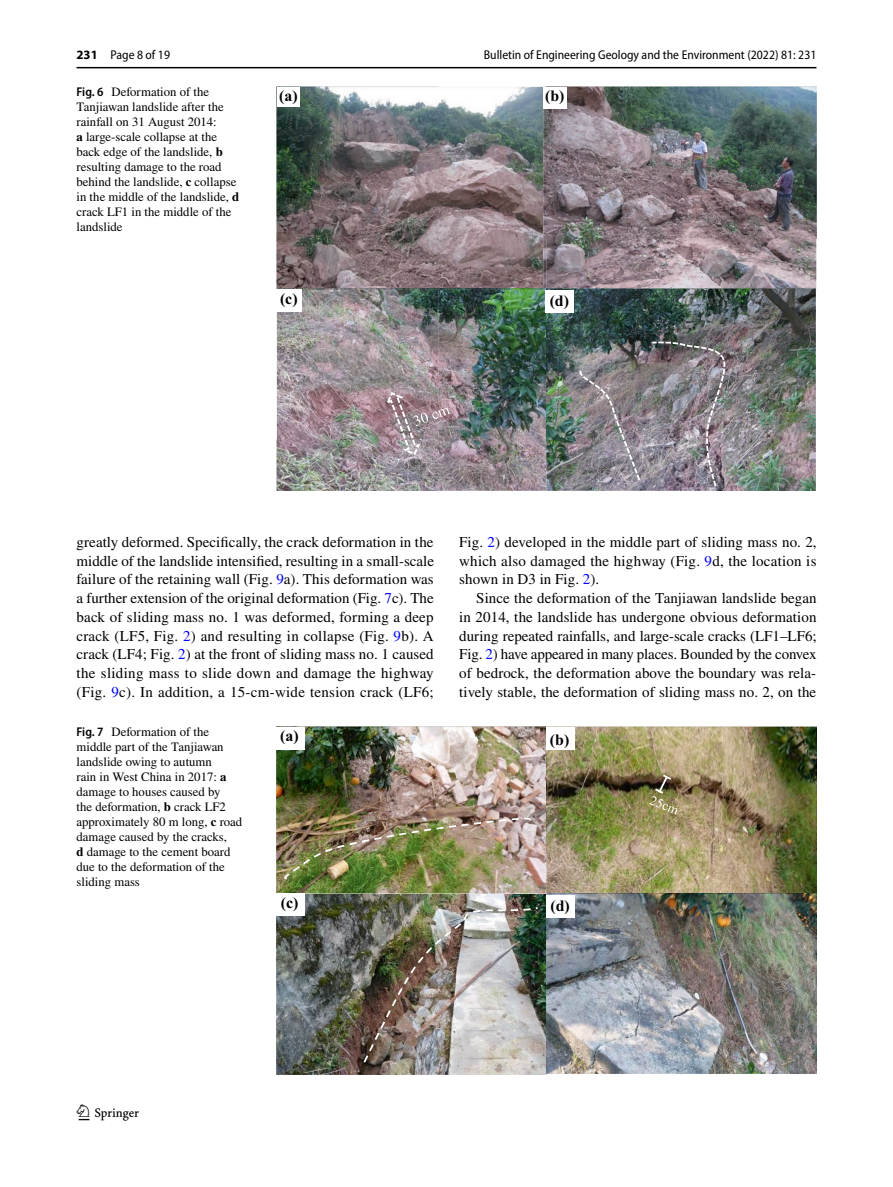
<style>
.page{position:relative;width:893px;height:1187px;background:#fff}
.page>*{position:absolute;margin:0;border:0;box-sizing:border-box;transform-origin:0 0}
.t1{font:22.5px "Springnew Regular 2";color:#000}
.t2{font:700 15.9px "Times New Roman";color:#000}
.t3{font:15.9px "Times New Roman PS Bold MT2";color:#000}
.t4{font:15px/18.8px "STIX";letter-spacing:.015em;color:#000;text-align:justify}
.t5{font:12.75px/15px "STIX";color:#000}
.t6{font:semi-condensed 12.75px "Myriad Pro";color:#000}
.s1{font-weight:700;font-stretch:normal}
.s2{font-family:"Myriad Pro";font-weight:600;font-stretch:semi-condensed}
.s3{font-weight:700}
.s4{color:#00f}
</style>
<div class="page">
<hr style="left:77px;top:67px;width:739px;height:1px;background:#000">
<img style="left:277px;top:87px;width:269px;height:404px">
<img style="left:543px;top:87px;width:273px;height:202px">
<div style="left:277px;top:87px;width:22px;height:19px;background:#fff"></div>
<div style="left:543px;top:87px;width:24px;height:21px;background:#fff"></div>
<img style="left:301px;top:289px;width:245px;height:1px">
<div style="left:276px;top:289px;width:25px;height:22px;background:#fff"></div>
<img style="left:546px;top:289px;width:269px;height:202px">
<div style="left:546px;top:290px;width:28px;height:23px;background:#fff"></div>
<img style="left:451px;top:396px;width:10px;height:36px">
<svg style="left:385px;top:390px;width:66px;height:66px;background:#a29097"></svg>
<img style="left:576px;top:340px;width:152px;height:148px">
<img style="left:276px;top:726px;width:540px;height:347px">
<div style="left:277px;top:727px;width:28px;height:22px;background:#fff"></div>
<div style="left:547px;top:727px;width:28px;height:23px;background:#fff"></div>
<div style="left:277px;top:893px;width:28px;height:22px;background:#fff"></div>
<img style="left:283px;top:815px;width:250px;height:65px">
<svg style="left:649px;top:773px;width:28px;height:41px"></svg>
<img style="left:546px;top:893px;width:270px;height:1px">
<div style="left:547px;top:895px;width:28px;height:22px;background:#fff"></div>
<img style="left:362px;top:905px;width:178px;height:159px">
<p class="t6" style="left:77px;top:48px;width:95px"><span class="s1">231</span> Page 8 of 19</p>
<p class="t6" style="left:484px;top:48px;width:334px">Bulletin of Engineering Geology and the Environment (2022) 81: 231</p>
<p class="t5" style="left:77px;top:85px;width:164px"><span class="s2">Fig. 6</span> Deformation of the<br>Tanjiawan landslide after the rainfall on 31 August 2014:<br><span class="s3">a</span> large-scale collapse at the back edge of the landslide, <span class="s3">b </span>resulting damage to the road behind the landslide, <span class="s3">c</span> collapse in the middle of the landslide, <span class="s3">d </span>crack LF1 in the middle of the landslide</p>
<p class="t2" style="left:279px;top:84px;width:20px">(a)</p>
<p class="t2" style="left:545px;top:84px;width:21px">(b)</p>
<p class="t2" style="left:280px;top:287px;width:19px">(c)</p>
<p class="t2" style="left:550px;top:289px;width:21px">(d)</p>
<p class="t4" style="left:77px;top:533px;width:359px">greatly deformed. Specifically, the crack deformation in the middle of the landslide intensified, resulting in a small-scale failure of the retaining wall (Fig. <span class="s4">9</span>a). This deformation was a further extension of the original deformation (Fig. <span class="s4">7</span>c). The back of sliding mass no. 1 was deformed, forming a deep crack (LF5, Fig. <span class="s4">2</span>) and resulting in collapse (Fig. <span class="s4">9</span>b). A crack (LF4; Fig. <span class="s4">2</span>) at the front of sliding mass no. 1 caused the sliding mass to slide down and damage the highway (Fig. <span class="s4">9</span>c). In addition, a 15-cm-wide tension crack (LF6;</p>
<p class="t4" style="left:459px;top:533px;width:359px">Fig. <span class="s4">2</span>) developed in the middle part of sliding mass no. 2, which also damaged the highway (Fig. <span class="s4">9</span>d, the location is shown in D3 in Fig. <span class="s4">2</span>).</p>
<p class="t4" style="left:459px;top:589px;width:359px;text-indent:17px">Since the deformation of the Tanjiawan landslide began in 2014, the landslide has undergone obvious deformation during repeated rainfalls, and large-scale cracks (LF1–LF6; Fig. <span class="s4">2</span>) have appeared in many places. Bounded by the convex of bedrock, the deformation above the boundary was rela&shy;tively stable, the deformation of sliding mass no. 2, on the</p>
<p class="t5" style="left:77px;top:725px;width:167px"><span class="s2">Fig. 7</span> Deformation of the middle part of the Tanjiawan landslide owing to autumn<br>rain in West China in 2017: <span class="s3">a </span>damage to houses caused by<br>the deformation, <span class="s3">b</span> crack LF2 approximately 80 m long, <span class="s3">c</span> road damage caused by the cracks,<br><span class="s3">d</span> damage to the cement board due to the deformation of the sliding mass</p>
<p class="t3" style="left:280px;top:724px;width:20px">(a)</p>
<p class="t3" style="left:550px;top:727px;width:21px">(b)</p>
<p class="t3" style="left:281px;top:891px;width:19px">(c)</p>
<p class="t3" style="left:550px;top:894px;width:21px">(d)</p>
<h1 class="t1" style="left:79px;top:1104px;width:62px">1 3</h1>
</div>
